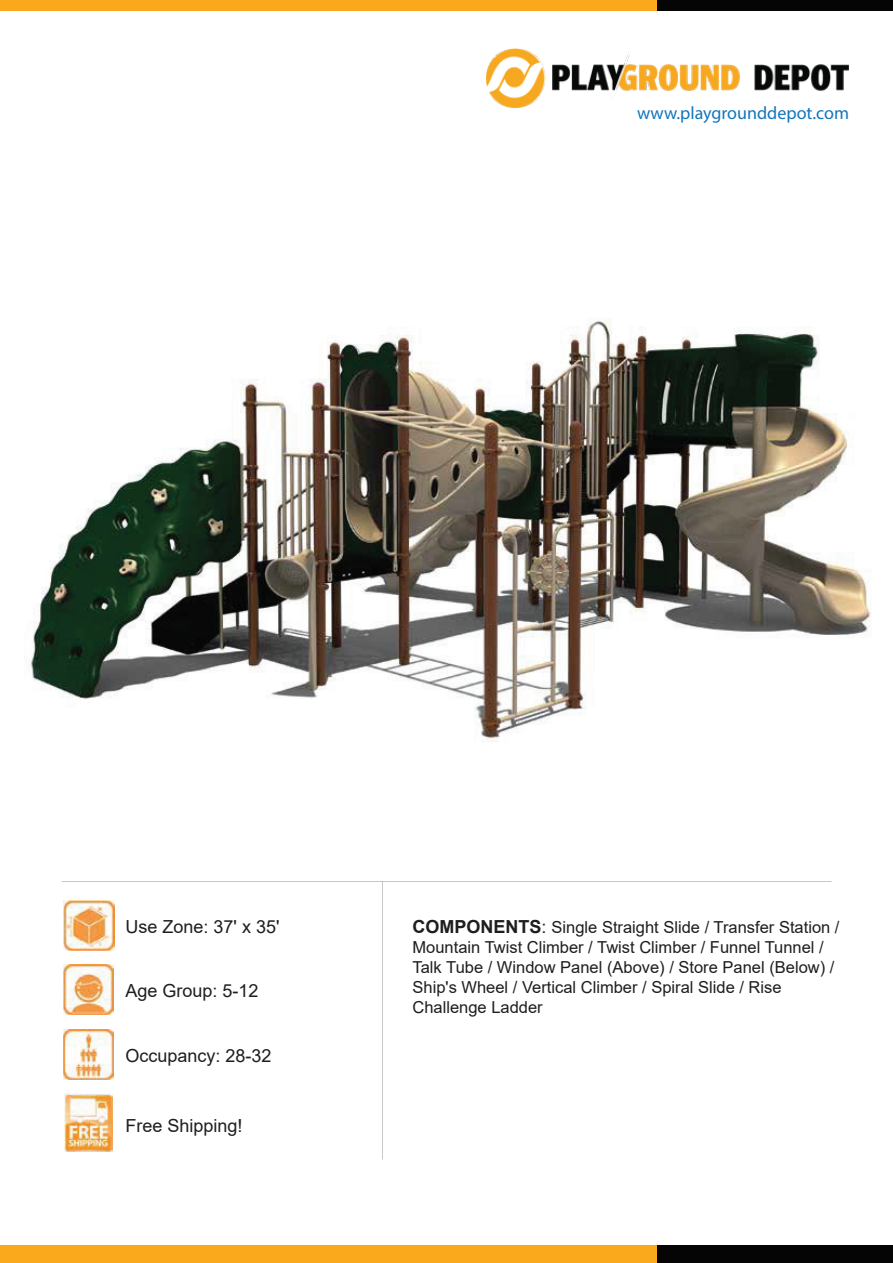
<style>
.page{position:relative;width:893px;height:1263px;background:#fff}
.page>*{position:absolute;margin:0;border:0;box-sizing:border-box;transform-origin:0 0}
.t1{font:18px "Arial";color:#201d1e}
.t2{font:18px "Myriad Pro";color:#1275bc}
.t3{font:16.5px/19.8px "Arial";color:#201d1e}
.s1{font-weight:700;font-size:18px}
.s2{font-size:18px}
</style>
<div class="page">
<img style="left:63px;top:901px;width:51px;height:50px">
<img style="left:63px;top:965px;width:51px;height:50px">
<img style="left:64px;top:1029px;width:50px;height:50px">
<img style="left:65px;top:1093px;width:48px;height:58px">
<div style="left:0;top:0;width:674px;height:11px;background:#f9a91b"></div>
<div style="left:658px;top:0;width:235px;height:11px;background:#040504"></div>
<div style="left:0;top:1245px;width:674px;height:18px;background:#f9a91b"></div>
<div style="left:658px;top:1245px;width:235px;height:18px;background:#040504"></div>
<img style="left:486px;top:49px;width:363px;height:58px">
<img style="left:24px;top:321px;width:848px;height:421px">
<p class="t2" style="left:637px;top:101px;width:213px">www.playgrounddepot.com</p>
<p class="t1" style="left:125px;top:914px;width:155px">Use Zone: 37' x 35'</p>
<p class="t3" style="left:412px;top:917px;width:429px"><span class="s1">COMPONENTS</span><span class="s2">:</span> Single Straight Slide / Transfer Station / Mountain Twist Climber / Twist Climber / Funnel Tunnel / Talk Tube / Window Panel (Above) / Store Panel (Below) / Ship's Wheel / Vertical Climber / Spiral Slide / Rise Challenge Ladder</p>
<p class="t1" style="left:125px;top:978px;width:135px">Age Group: 5-12</p>
<p class="t1" style="left:125px;top:1043px;width:148px">Occupancy: 28-32</p>
<p class="t1" style="left:125px;top:1113px;width:119px">Free Shipping!</p>
</div>
